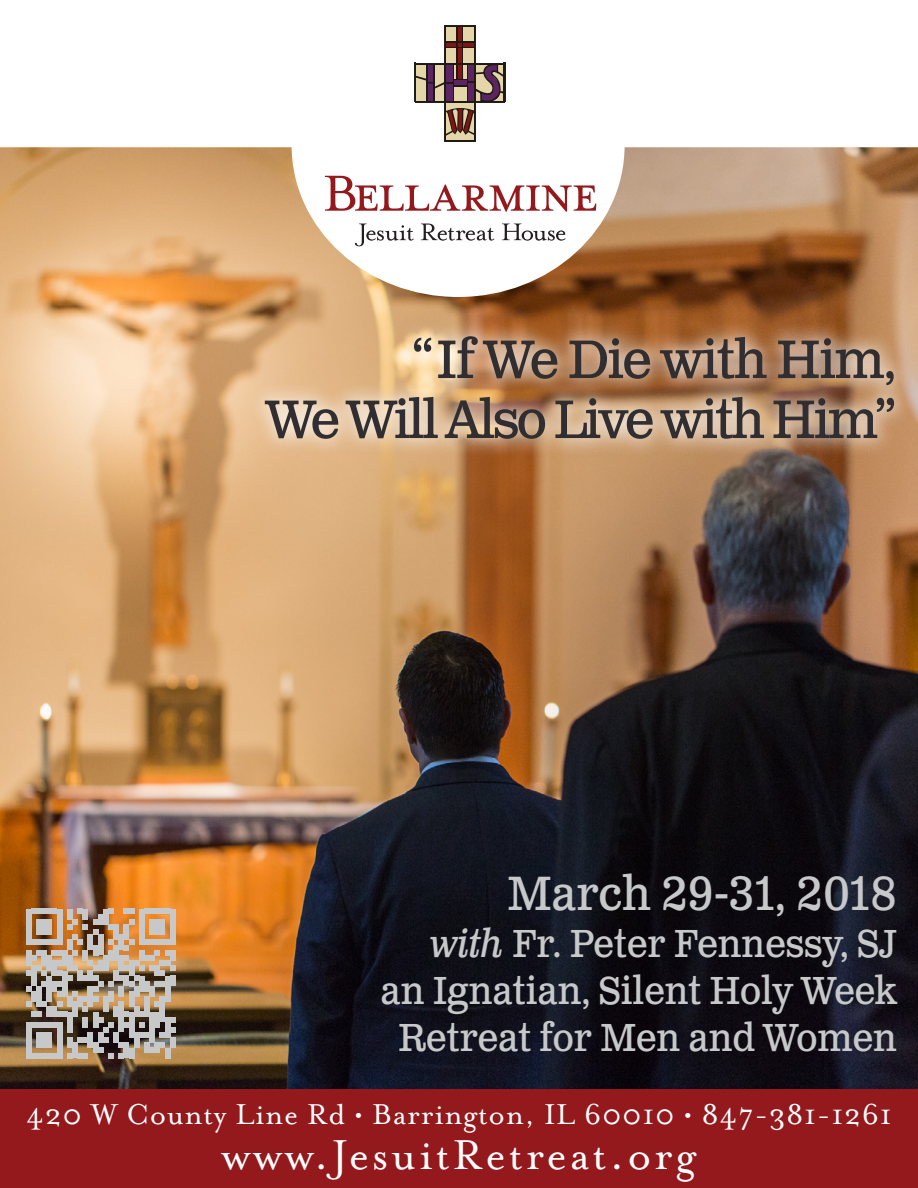
<style>
.page{position:relative;width:918px;height:1188px;background:#fff}
.page>*{position:absolute;margin:0;border:0;box-sizing:border-box;transform-origin:0 0}
.t1{font:54px "Clarendon Text Pro";letter-spacing:-.05em;color:#312e32;scale:.95 1}
.t2{font:54px "Clarendon Text Pro";letter-spacing:-.03em;color:#312e32;scale:.95 1}
.t3{font:48px "Mrs Eaves OT";letter-spacing:.06em;color:#fff}
.t4{font:48px "Clarendon Text Pro";color:#c7c8ca;scale:.92 1}
.t5{font:39px "Clarendon Text Pro";color:#c7c8ca;scale:.92 1}
.t6{font:33px "Mrs Eaves OT";letter-spacing:.02em;color:#fff}
.s1{font-style:italic}
</style>
<div class="page">
<img style="left:0;top:147px;width:918px;height:942px">
<div style="left:0;top:1089px;width:918px;height:99px;background:#93191d"></div>
<svg style="left:26px;top:909px;width:149px;height:149px;background:#aa9683"></svg>
<div style="left:170px;top:1038px;width:5px;height:10px;background:#c7c8ca"></div>
<svg style="left:292px;top:147px;width:333px;height:150px"></svg>
<hr style="left:445px;top:25px;width:30px;height:2px;background:#231f20">
<hr style="left:444px;top:25px;width:2px;height:117px;background:#231f20">
<hr style="left:474px;top:25px;width:2px;height:117px;background:#231f20">
<hr style="left:414px;top:63px;width:2px;height:39px;background:#231f20">
<hr style="left:504px;top:63px;width:2px;height:39px;background:#231f20">
<svg style="left:416px;top:26px;width:88px;height:110px"></svg>
<svg style="left:416px;top:64px;width:89px;height:37px;background:#866c6a"></svg>
<svg style="left:446px;top:27px;width:29px;height:37px"></svg>
<svg style="left:446px;top:102px;width:29px;height:40px"></svg>
<svg style="left:325px;top:176px;width:271px;height:36px"></svg>
<svg style="left:355px;top:224px;width:59px;height:22px"></svg>
<svg style="left:421px;top:224px;width:73px;height:17px"></svg>
<svg style="left:502px;top:224px;width:64px;height:17px"></svg>
<div style="left:246px;top:318px;width:666px;height:139px;background:#fff;opacity:.75"></div>
<p class="t2" style="left:412px;top:327px;width:511px">“If We Die with Him,</p>
<p class="t1" style="left:266px;top:387px;width:666px">We Will Also Live with Him”</p>
<p class="t4" style="left:507px;top:864px;width:425px">March 29-31, 2018</p>
<p class="t5" style="left:429px;top:920px;width:510px"><span class="s1">with</span> Fr. Peter Fennessy, SJ</p>
<p class="t5" style="left:380px;top:967px;width:563px">an Ignatian, Silent Holy Week</p>
<p class="t5" style="left:398px;top:1013px;width:544px">Retreat for Men and Women</p>
<p class="t6" style="left:26px;top:1096px;width:867px">420 W County Line Rd • Barrington, IL 60010 • 847-381-1261</p>
<p class="t3" style="left:222px;top:1129px;width:476px">www.JesuitRetreat.org</p>
</div>
